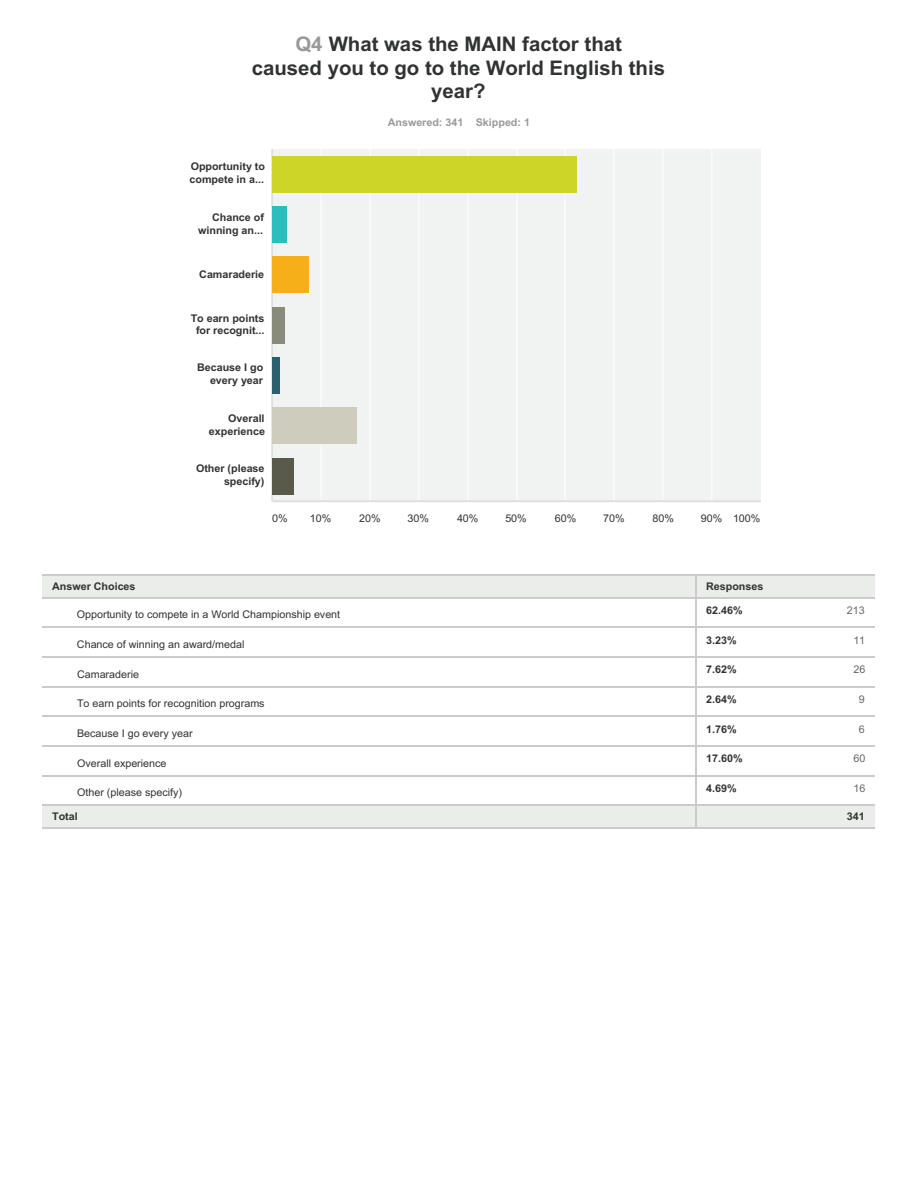
<style>
.page{position:relative;width:918px;height:1188px;background:#fff}
.page>*{position:absolute;margin:0;border:0;box-sizing:border-box;transform-origin:0 0}
.t1{font:700 20.1px/23.2px "Arial";color:#313232;text-align:center}
.t2{font:10.65px "Arial";color:#313232}
.t3{font:700 10.65px/12.8px "Arial";color:#313232;text-align:right}
.t4{font:700 10.65px "Arial";color:#999}
.t5{font:10.65px "Arial";color:#666}
.s1{color:#999}
</style>
<div class="page">
<svg style="left:42px;top:574px;width:833px;height:255px"></svg>
<div style="left:42px;top:575px;width:653px;height:22px;background:#eaedea"></div>
<div style="left:695px;top:575px;width:180px;height:22px;background:#eaedea"></div>
<div style="left:42px;top:805px;width:653px;height:22px;background:#eaedea"></div>
<div style="left:695px;top:805px;width:180px;height:22px;background:#eaedea"></div>
<hr style="left:42px;top:575px;width:655px;height:1px;background:#cbcbcb">
<hr style="left:695px;top:575px;width:180px;height:1px;background:#cbcbcb">
<hr style="left:42px;top:597px;width:655px;height:1px;background:#cbcbcb">
<hr style="left:695px;top:597px;width:180px;height:1px;background:#cbcbcb">
<hr style="left:42px;top:827px;width:655px;height:1px;background:#cbcbcb">
<hr style="left:695px;top:827px;width:180px;height:1px;background:#cbcbcb">
<hr style="left:695px;top:575px;width:2px;height:23px;background:#cbcbcb">
<hr style="left:695px;top:597px;width:2px;height:31px;background:#cbcbcb">
<hr style="left:42px;top:627px;width:655px;height:1px;background:#cbcbcb">
<hr style="left:695px;top:627px;width:180px;height:1px;background:#cbcbcb">
<hr style="left:695px;top:627px;width:2px;height:31px;background:#cbcbcb">
<hr style="left:42px;top:657px;width:655px;height:1px;background:#cbcbcb">
<hr style="left:695px;top:657px;width:180px;height:1px;background:#cbcbcb">
<hr style="left:695px;top:657px;width:2px;height:30px;background:#cbcbcb">
<hr style="left:42px;top:686px;width:655px;height:1px;background:#cbcbcb">
<hr style="left:695px;top:686px;width:180px;height:1px;background:#cbcbcb">
<hr style="left:695px;top:686px;width:2px;height:31px;background:#cbcbcb">
<hr style="left:42px;top:716px;width:655px;height:1px;background:#cbcbcb">
<hr style="left:695px;top:716px;width:180px;height:1px;background:#cbcbcb">
<hr style="left:695px;top:716px;width:2px;height:31px;background:#cbcbcb">
<hr style="left:42px;top:746px;width:655px;height:1px;background:#cbcbcb">
<hr style="left:695px;top:746px;width:180px;height:1px;background:#cbcbcb">
<hr style="left:695px;top:746px;width:2px;height:30px;background:#cbcbcb">
<hr style="left:42px;top:775px;width:655px;height:1px;background:#cbcbcb">
<hr style="left:695px;top:775px;width:180px;height:1px;background:#cbcbcb">
<hr style="left:695px;top:775px;width:2px;height:31px;background:#cbcbcb">
<hr style="left:42px;top:805px;width:655px;height:1px;background:#cbcbcb">
<hr style="left:695px;top:805px;width:180px;height:1px;background:#cbcbcb">
<hr style="left:695px;top:805px;width:2px;height:23px;background:#cbcbcb">
<div style="left:273px;top:149px;width:488px;height:352px;background:#f1f3f3"></div>
<hr style="left:321px;top:149px;width:1px;height:352px;background:#fff">
<hr style="left:370px;top:149px;width:1px;height:352px;background:#fff">
<hr style="left:418px;top:149px;width:1px;height:352px;background:#fff">
<hr style="left:467px;top:149px;width:1px;height:352px;background:#fff">
<hr style="left:516px;top:149px;width:1px;height:352px;background:#fff">
<hr style="left:564px;top:149px;width:1px;height:352px;background:#fff">
<hr style="left:613px;top:149px;width:1px;height:352px;background:#fff">
<hr style="left:662px;top:149px;width:1px;height:352px;background:#fff">
<hr style="left:711px;top:149px;width:1px;height:352px;background:#fff">
<hr style="left:272px;top:149px;width:1px;height:352px;background:#cbcbcb">
<hr style="left:273px;top:500px;width:488px;height:2px;background:#dfdfde">
<div style="left:273px;top:156px;width:304px;height:36px;background:#cdd529"></div>
<div style="left:273px;top:206px;width:14px;height:37px;background:#2cbdbf"></div>
<div style="left:273px;top:257px;width:36px;height:36px;background:#f6af19"></div>
<div style="left:273px;top:307px;width:12px;height:36px;background:#898b7a"></div>
<div style="left:273px;top:357px;width:7px;height:37px;background:#2c606e"></div>
<div style="left:273px;top:408px;width:84px;height:36px;background:#ceccbd"></div>
<div style="left:273px;top:458px;width:21px;height:36px;background:#5a5a4b"></div>
<h1 class="t1" style="left:252px;top:35px;width:415px"><span class="s1">Q4</span> What was the MAIN factor that<br>caused you to go to the World English this year?</h1>
<p class="t4" style="left:388px;top:118px;width:144px">Answered: 341 Skipped: 1</p>
<p class="t3" style="left:190px;top:161px;width:77px;text-align:left">Opportunity to compete in a...</p>
<p class="t3" style="left:198px;top:212px;width:67px">Chance of winning an...</p>
<p class="t3" style="left:199px;top:269px;width:66px">Camaraderie</p>
<p class="t3" style="left:191px;top:313px;width:75px;text-align:center">To earn points for recognit...</p>
<p class="t3" style="left:197px;top:362px;width:68px">Because I go every year</p>
<p class="t3" style="left:209px;top:413px;width:58px">Overall experience</p>
<p class="t3" style="left:196px;top:463px;width:70px">Other (please specify)</p>
<p class="t2" style="left:272px;top:514px;width:17px">0%</p>
<p class="t2" style="left:310px;top:514px;width:23px">10%</p>
<p class="t2" style="left:359px;top:514px;width:23px">20%</p>
<p class="t2" style="left:408px;top:514px;width:23px">30%</p>
<p class="t2" style="left:457px;top:514px;width:23px">40%</p>
<p class="t2" style="left:505px;top:514px;width:23px">50%</p>
<p class="t2" style="left:555px;top:514px;width:23px">60%</p>
<p class="t2" style="left:603px;top:514px;width:23px">70%</p>
<p class="t2" style="left:652px;top:514px;width:23px">80%</p>
<p class="t2" style="left:701px;top:514px;width:61px">90% 100%</p>
<p class="t3" style="left:52px;top:581px;width:85px">Answer Choices</p>
<p class="t3" style="left:706px;top:581px;width:59px">Responses</p>
<p class="t2" style="left:77px;top:611px;width:265px">Opportunity to compete in a World Championship event</p>
<p class="t2" style="left:77px;top:640px;width:169px">Chance of winning an award/medal</p>
<p class="t2" style="left:77px;top:670px;width:63px">Camaraderie</p>
<p class="t2" style="left:77px;top:700px;width:189px">To earn points for recognition programs</p>
<p class="t2" style="left:77px;top:729px;width:117px">Because I go every year</p>
<p class="t2" style="left:77px;top:759px;width:91px">Overall experience</p>
<p class="t2" style="left:77px;top:789px;width:106px">Other (please specify)</p>
<p class="t3" style="left:706px;top:605px;width:38px">62.46%</p>
<p class="t5" style="left:847px;top:606px;width:19px">213</p>
<p class="t3" style="left:706px;top:635px;width:32px">3.23%</p>
<p class="t5" style="left:853px;top:636px;width:13px">11</p>
<p class="t3" style="left:706px;top:664px;width:32px">7.62%</p>
<p class="t5" style="left:853px;top:666px;width:13px">26</p>
<p class="t3" style="left:706px;top:694px;width:32px">2.64%</p>
<p class="t5" style="left:859px;top:695px;width:7px">9</p>
<p class="t3" style="left:706px;top:724px;width:32px">1.76%</p>
<p class="t5" style="left:859px;top:725px;width:7px">6</p>
<p class="t3" style="left:706px;top:753px;width:38px">17.60%</p>
<p class="t5" style="left:853px;top:755px;width:13px">60</p>
<p class="t3" style="left:706px;top:783px;width:32px">4.69%</p>
<p class="t5" style="left:853px;top:784px;width:13px">16</p>
<p class="t3" style="left:52px;top:811px;width:27px">Total</p>
<p class="t3" style="left:847px;top:811px;width:19px">341</p>
</div>
